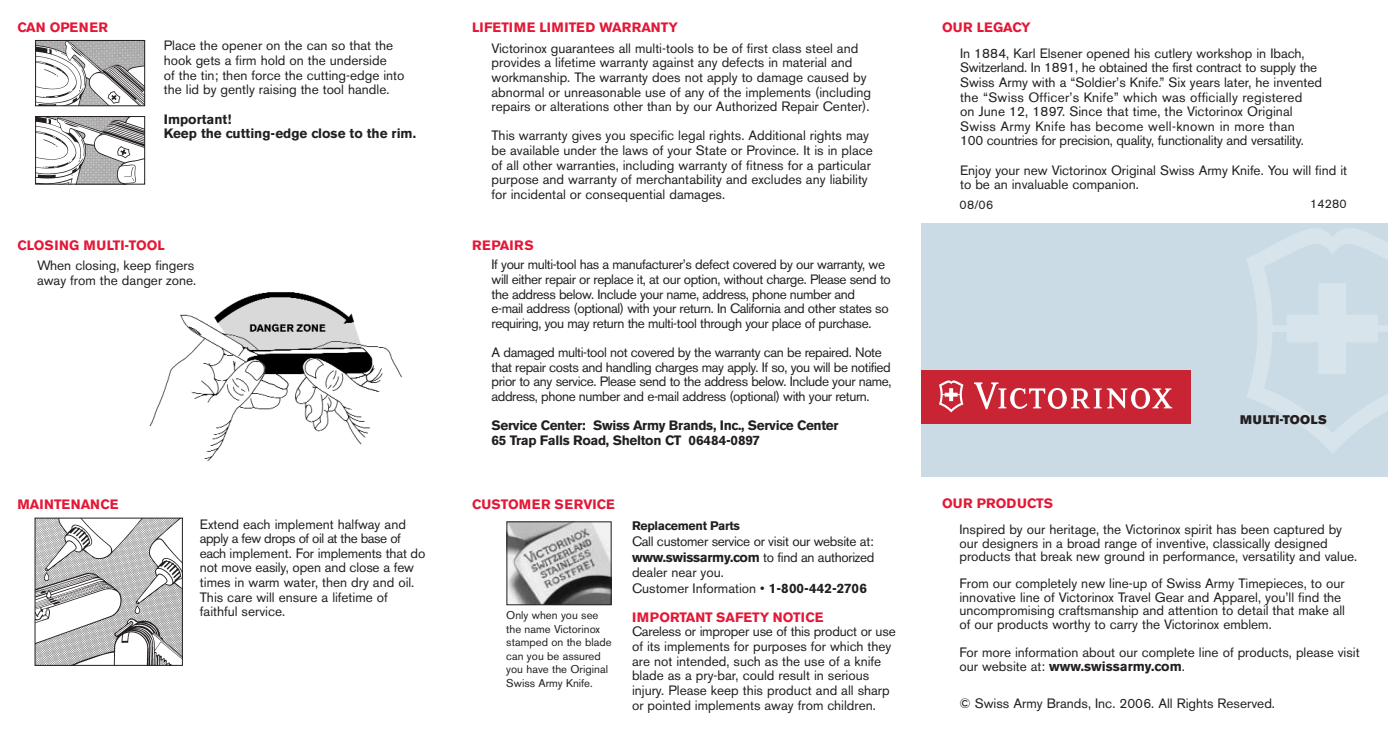
<style>
.page{position:relative;width:1388px;height:729px;background:#fff}
.page>*{position:absolute;margin:0;border:0;box-sizing:border-box;transform-origin:0 0}
.t1{font:13.5px/14.6px "Akzidenz Grotesk BE";color:#231f20}
.t2{font:13.5px/14.6px "Akzidenz Grotesk BE";letter-spacing:-.03em;color:#231f20}
.t3{font:13.5px/15.8px "Akzidenz Grotesk BE";letter-spacing:-.025em;color:#231f20}
.t4{font:700 13.5px "Akzidenz Grotesk BE";color:#e31836}
.t5{font:700 13.5px/14.6px "Akzidenz Grotesk BE";letter-spacing:-.02em;color:#231f20}
.t6{font:700 13.5px/14.6px "Akzidenz Grotesk BE";color:#231f20}
.t7{font:700 13.5px "Akzidenz Grotesk BE";letter-spacing:.04em;color:#e31836}
.t8{font:700 12.38px "Akzidenz Grotesk BE";letter-spacing:-.025em;color:#231f20}
.t9{font:12.38px "Akzidenz Grotesk BE Super";letter-spacing:.03em;color:#231f20}
.t10{font:12.38px "Akzidenz Grotesk BE";letter-spacing:.015em;color:#231f20}
.t11{font:11.25px/13.5px "Akzidenz Grotesk BE";color:#231f20}
.s1{font-weight:700}
</style>
<div class="page">
<img style="left:149px;top:292px;width:253px;height:170px">
<div style="left:921px;top:223px;width:466px;height:253px;background:#cadbe5"></div>
<svg style="left:1247px;top:228px;width:140px;height:225px"></svg>
<div style="left:921px;top:370px;width:269px;height:54px;background:#c92434"></div>
<svg style="left:939px;top:380px;width:24px;height:32px"></svg>
<svg style="left:974px;top:382px;width:197px;height:27px"></svg>
<img style="left:508px;top:524px;width:101px;height:79px">
<div style="left:506px;top:522px;width:105px;height:83px;border:1px solid #231f20"></div>
<img style="left:37px;top:520px;width:144px;height:144px">
<div style="left:35px;top:518px;width:148px;height:148px;border:1px solid #231f20"></div>
<img style="left:37px;top:118px;width:106px;height:64px">
<div style="left:35px;top:116px;width:110px;height:68px;border:1px solid #231f20"></div>
<img style="left:37px;top:42px;width:106px;height:62px">
<div style="left:35px;top:40px;width:110px;height:66px;border:1px solid #231f20"></div>
<p class="t4" style="left:17px;top:23px;width:92px">CAN OPENER</p>
<p class="t4" style="left:472px;top:23px;width:207px">LIFETIME LIMITED WARRANTY</p>
<p class="t4" style="left:941px;top:23px;width:90px">OUR LEGACY</p>
<p class="t1" style="left:164px;top:40px;width:242px">Place the opener on the can so that the hook gets a firm hold on the underside<br>of the tin; then force the cutting-edge into the lid by gently raising the tool handle.</p>
<p class="t6" style="left:164px;top:113px;width:254px">Important!<br>Keep the cutting-edge close to the rim.</p>
<p class="t1" style="left:491px;top:42px;width:381px">Victorinox guarantees all multi-tools to be of first class steel and provides a lifetime warranty against any defects in material and workmanship. The warranty does not apply to damage caused by abnormal or unreasonable use of any of the implements (including repairs or alterations other than by our Authorized Repair Center).</p>
<p class="t1" style="left:491px;top:130px;width:383px">This warranty gives you specific legal rights. Additional rights may be available under the laws of your State or Province. It is in place of all other warranties, including warranty of fitness for a particular purpose and warranty of merchantability and excludes any liability for incidental or consequential damages.</p>
<p class="t1" style="left:959px;top:47px;width:363px">In 1884, Karl Elsener opened his cutlery workshop in Ibach, Switzerland. In 1891, he obtained the first contract to supply the Swiss Army with a “Soldier’s Knife.” Six years later, he invented the “Swiss Officer’s Knife” which was officially registered<br>on June 12, 1897. Since that time, the Victorinox Original Swiss Army Knife has become well-known in more than<br>100 countries for precision, quality, functionality and versatility.</p>
<p class="t1" style="left:959px;top:164px;width:388px">Enjoy your new Victorinox Original Swiss Army Knife. You will find it to be an invaluable companion.</p>
<p class="t10" style="left:959px;top:200px;width:35px">08/06</p>
<p class="t10" style="left:1309px;top:200px;width:38px">14280</p>
<p class="t4" style="left:17px;top:240px;width:149px">CLOSING MULTI-TOOL</p>
<p class="t7" style="left:472px;top:240px;width:63px">REPAIRS</p>
<p class="t1" style="left:37px;top:260px;width:161px">When closing, keep fingers away from the danger zone.</p>
<p class="t2" style="left:491px;top:259px;width:401px">If your multi-tool has a manufacturer’s defect covered by our warranty, we will either repair or replace it, at our option, without charge. Please send to the address below. Include your name, address, phone number and<br>e-mail address (optional) with your return. In California and other states so requiring, you may return the multi-tool through your place of purchase.</p>
<p class="t2" style="left:491px;top:347px;width:401px">A damaged multi-tool not covered by the warranty can be repaired. Note that repair costs and handling charges may apply. If so, you will be notified prior to any service. Please send to the address below. Include your name, address, phone number and e-mail address (optional) with your return.</p>
<p class="t5" style="left:491px;top:419px;width:348px">Service Center: Swiss Army Brands, Inc., Service Center<br>65 Trap Falls Road, Shelton CT 06484-0897</p>
<p class="t9" style="left:1239px;top:416px;width:88px">MULTI-TOOLS</p>
<p class="t4" style="left:17px;top:499px;width:102px">MAINTENANCE</p>
<p class="t4" style="left:472px;top:499px;width:144px">CUSTOMER SERVICE</p>
<p class="t4" style="left:941px;top:499px;width:112px">OUR PRODUCTS</p>
<p class="t1" style="left:200px;top:518px;width:227px">Extend each implement halfway and apply a few drops of oil at the base of each implement. For implements that do not move easily, open and close a few times in warm water, then dry and oil.<br>This care will ensure a lifetime of faithful service.</p>
<p class="t11" style="left:506px;top:610px;width:107px">Only when you see the name Victorinox stamped on the blade can you be assured you have the Original<br>Swiss Army Knife.</p>
<p class="t8" style="left:632px;top:521px;width:110px">Replacement Parts</p>
<p class="t3" style="left:632px;top:535px;width:244px">Call customer service or visit our website at: <span class="s1">www.swissarmy.com</span> to find an authorized dealer near you.<br>Customer Information • <span class="s1">1-800-442-2706</span></p>
<p class="t4" style="left:632px;top:612px;width:193px">IMPORTANT SAFETY NOTICE</p>
<p class="t1" style="left:632px;top:626px;width:265px">Careless or improper use of this product or use of its implements for purposes for which they are not intended, such as the use of a knife blade as a pry-bar, could result in serious injury. Please keep this product and all sharp or pointed implements away from children.</p>
<p class="t1" style="left:959px;top:524px;width:399px;line-height:13.5px">Inspired by our heritage, the Victorinox spirit has been captured by our designers in a broad range of inventive, classically designed products that break new ground in performance, versatility and value.</p>
<p class="t1" style="left:959px;top:578px;width:387px;line-height:13.5px">From our completely new line-up of Swiss Army Timepieces, to our innovative line of Victorinox Travel Gear and Apparel, you’ll find the uncompromising craftsmanship and attention to detail that make all of our products worthy to carry the Victorinox emblem.</p>
<p class="t1" style="left:959px;top:646px;width:401px">For more information about our complete line of products, please visit our website at: <span class="s1">www.swissarmy.com</span>.</p>
<p class="t1" style="left:959px;top:698px;width:317px">© Swiss Army Brands, Inc. 2006. All Rights Reserved.</p>
</div>
